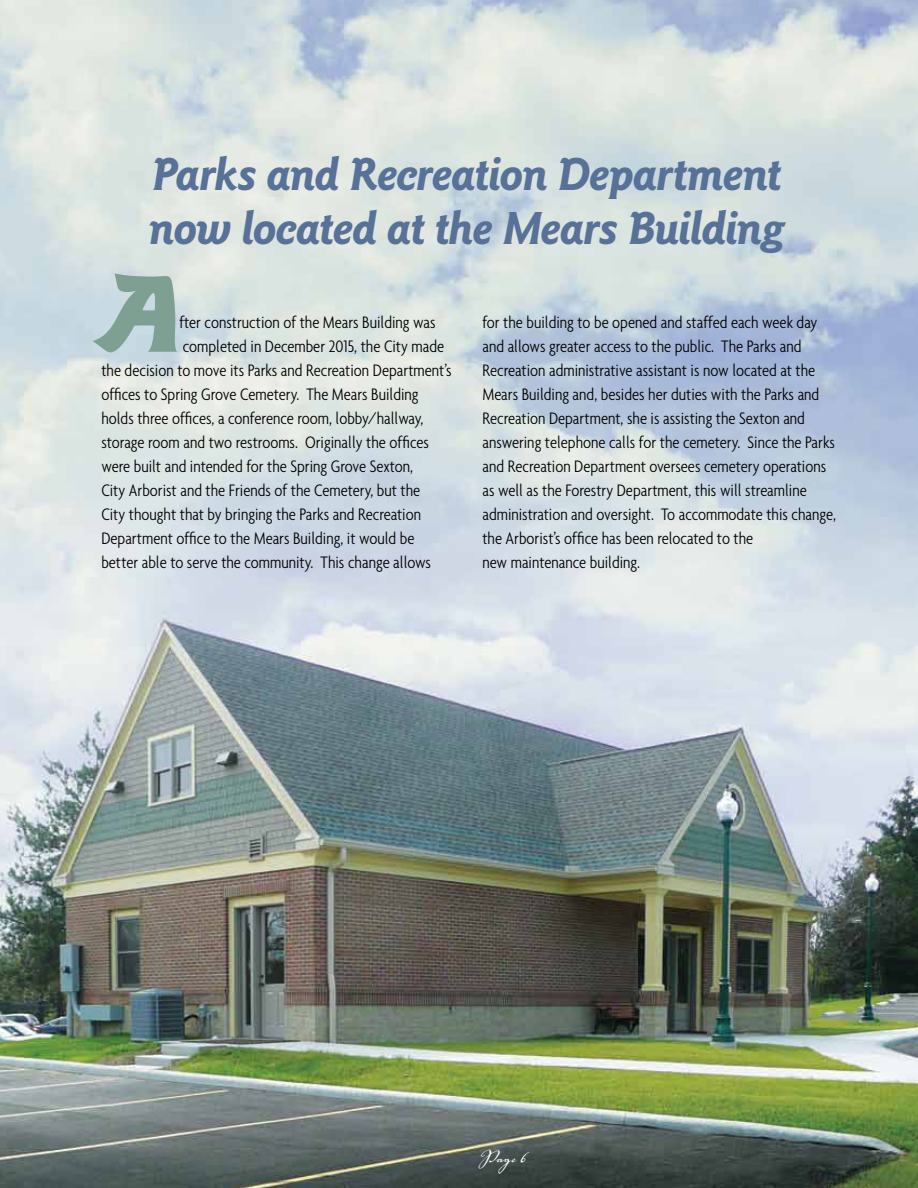
<style>
.page{position:relative;width:918px;height:1188px;background:#fff}
.page>*{position:absolute;margin:0;border:0;box-sizing:border-box;transform-origin:0 0}
.t1{font:italic 900 115.5px "Goudy Sans Pro";color:#7ea092}
.t2{font:italic 700 48px/54px "Goudy Sans Pro";letter-spacing:-.025em;color:#577197}
.t3{font:27px "Voluta Script";color:#fff;scale:1.15 1}
.t4{font:300 condensed 18px/24px "Agenda";color:#000}
</style>
<div class="page">
<img style="left:0;top:0;width:918px;height:1188px">
<h2 class="t2" style="left:149px;top:147px;width:637px">Parks and Recreation Department now located at the Mears Building</h2>
<h1 class="t1" style="left:100px;top:246px;width:86px">A</h1>
<p class="t4" style="left:179px;top:310px;width:258px">fter construction of the Mears Building was</p>
<p class="t4" style="left:183px;top:334px;width:263px">completed in December 2015, the City made</p>
<p class="t4" style="left:101px;top:358px;width:352px">the decision to move its Parks and Recreation Department’s</p>
<p class="t4" style="left:101px;top:382px;width:319px">offices to Spring Grove Cemetery. The Mears Building</p>
<p class="t4" style="left:101px;top:406px;width:324px">holds three offices, a conference room, lobby/hallway,</p>
<p class="t4" style="left:101px;top:430px;width:329px">storage room and two restrooms. Originally the offices</p>
<p class="t4" style="left:101px;top:454px;width:313px">were built and intended for the Spring Grove Sexton,</p>
<p class="t4" style="left:101px;top:478px;width:320px">City Arborist and the Friends of the Cemetery, but the</p>
<p class="t4" style="left:101px;top:502px;width:321px">City thought that by bringing the Parks and Recreation</p>
<p class="t4" style="left:101px;top:526px;width:315px">Department office to the Mears Building, it would be</p>
<p class="t4" style="left:101px;top:550px;width:331px">better able to serve the community. This change allows</p>
<p class="t4" style="left:482px;top:310px;width:355px">for the building to be opened and staffed each week day and allows greater access to the public. The Parks and Recreation administrative assistant is now located at the Mears Building and, besides her duties with the Parks and Recreation Department, she is assisting the Sexton and answering telephone calls for the cemetery. Since the Parks and Recreation Department oversees cemetery operations as well as the Forestry Department, this will streamline administration and oversight. To accommodate this change, the Arborist’s office has been relocated to the<br>new maintenance building.</p>
<h3 class="t3" style="left:477px;top:1137px;width:44px">Page 6</h3>
</div>
